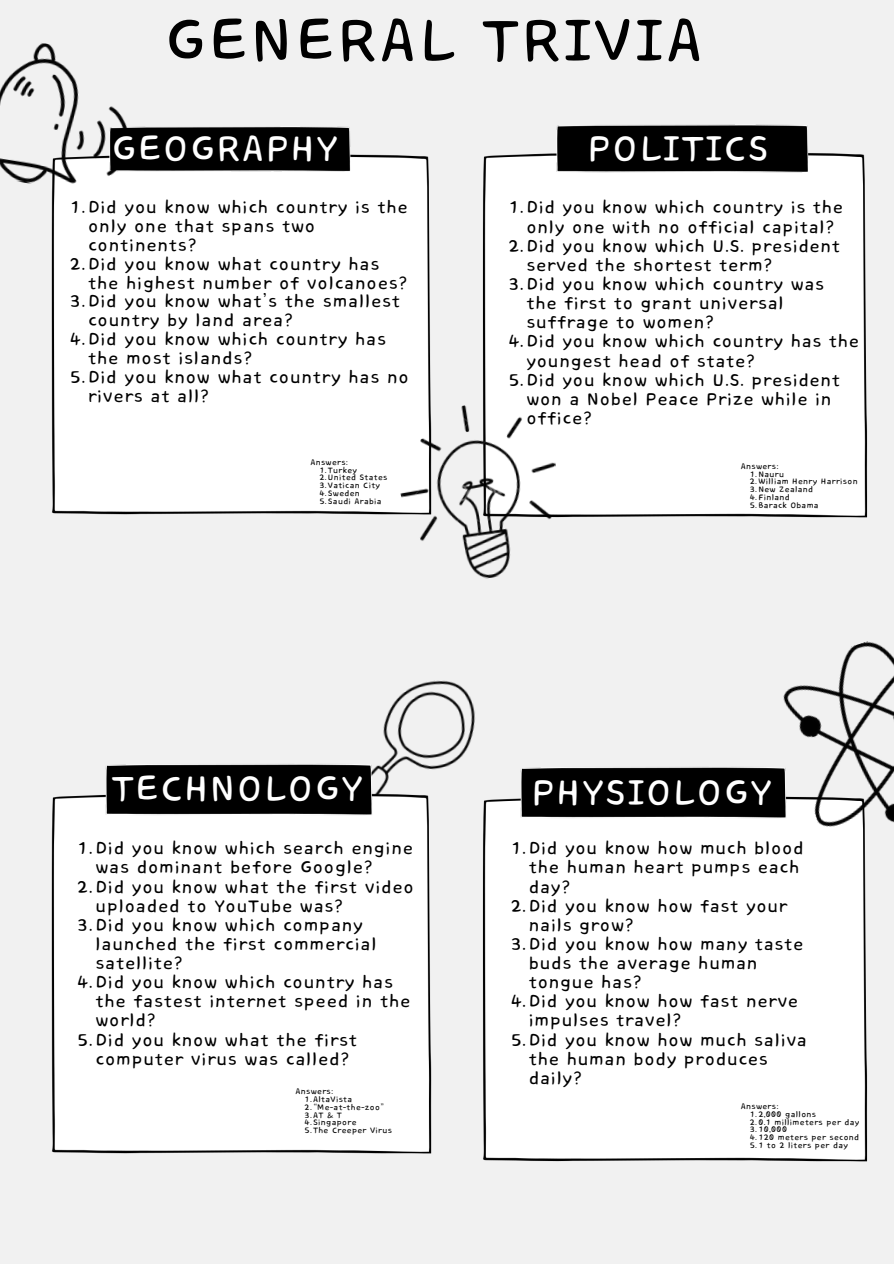
<style>
.page{position:relative;width:894px;height:1264px;background:#fff}
.page>*{position:absolute;margin:0;border:0;box-sizing:border-box;transform-origin:0 0}
.t1{font:76.5px "Core Bandi Face";color:#000}
.t2{font:45.75px "Core Bandi Face";color:#fff}
.t3{font:22.05px/19.2px "Core Bandi Face";letter-spacing:.005em;color:#000}
.t4{font:10.35px "Core Bandi Face";color:#000}
</style>
<div class="page">
<div style="left:0;top:0;width:893px;height:1263px;background:#f1f1f1"></div>
<div style="left:51px;top:154px;width:380px;height:361px;background:#fff"></div>
<img style="left:145px;top:126px;width:208px;height:49px">
<img style="left:0;top:43px;width:145px;height:157px">
<div style="left:482px;top:153px;width:386px;height:365px;background:#fff"></div>
<img style="left:553px;top:124px;width:258px;height:52px">
<img style="left:389px;top:393px;width:182px;height:186px">
<img style="left:375px;top:680px;width:100px;height:107px">
<div style="left:51px;top:787px;width:381px;height:367px;background:#fff"></div>
<img style="left:103px;top:764px;width:272px;height:54px">
<div style="left:482px;top:798px;width:386px;height:364px;background:#fff"></div>
<img style="left:517px;top:767px;width:252px;height:54px">
<img style="left:769px;top:641px;width:124px;height:221px">
<p class="t1" style="left:164px;top:0;width:542px">GENERAL TRIVIA</p>
<h2 class="t2" style="left:111px;top:124px;width:229px">GEOGRAPHY</h2>
<h2 class="t3" style="left:88px;top:198px;width:322px;text-indent:-18px">1.Did you know which country is the only one that spans two continents?</h2>
<p class="t3" style="left:88px;top:255px;width:321px;text-indent:-18px">2.Did you know what country has the highest number of volcanoes?</p>
<p class="t3" style="left:88px;top:293px;width:314px;text-indent:-18px">3.Did you know what’s the smallest country by land area?</p>
<p class="t3" style="left:88px;top:331px;width:300px;text-indent:-18px">4.Did you know which country has the most islands?</p>
<p class="t3" style="left:88px;top:368px;width:323px;text-indent:-18px">5.Did you know what country has no rivers at all?</p>
<p class="t4" style="left:310px;top:457px;width:39px">Answers:</p>
<p class="t4" style="left:319px;top:464px;width:39px">1.Turkey</p>
<p class="t4" style="left:319px;top:472px;width:70px">2.United States</p>
<p class="t4" style="left:319px;top:480px;width:62px">3.Vatican City</p>
<p class="t4" style="left:319px;top:488px;width:42px">4.Sweden</p>
<p class="t4" style="left:319px;top:495px;width:64px">5.Saudi Arabia</p>
<p class="t2" style="left:587px;top:124px;width:184px">POLITICS</p>
<p class="t3" style="left:508px;top:199px;width:337px;text-align:center">1.Did you know which country is the only one with no official capital?</p>
<p class="t3" style="left:526px;top:237px;width:316px;text-indent:-18px">2.Did you know which U.S. president served the shortest term?</p>
<p class="t3" style="left:526px;top:275px;width:300px;text-indent:-18px">3.Did you know which country was the first to grant universal suffrage to women?</p>
<p class="t3" style="left:526px;top:333px;width:335px;text-indent:-18px">4.Did you know which country has the youngest head of state?</p>
<p class="t3" style="left:526px;top:371px;width:316px;text-indent:-18px">5.Did you know which U.S. president won a Nobel Peace Prize while in office?</p>
<p class="t4" style="left:740px;top:460px;width:40px">Answers:</p>
<p class="t4" style="left:749px;top:468px;width:36px">1.Nauru</p>
<p class="t4" style="left:749px;top:476px;width:110px">2.William Henry Harrison</p>
<p class="t4" style="left:749px;top:484px;width:65px">3.New Zealand</p>
<p class="t4" style="left:749px;top:491px;width:42px">4.Finland</p>
<p class="t4" style="left:749px;top:499px;width:71px">5.Barack Obama</p>
<h2 class="t2" style="left:111px;top:765px;width:254px">TECHNOLOGY</h2>
<p class="t3" style="left:95px;top:839px;width:319px;text-indent:-18px">1.Did you know which search engine was dominant before Google?</p>
<h2 class="t3" style="left:95px;top:877px;width:320px;text-indent:-18px">2.Did you know what the first video uploaded to YouTube was?</h2>
<p class="t3" style="left:95px;top:916px;width:283px;text-indent:-18px">3.Did you know which company launched the first commercial satellite?</p>
<p class="t3" style="left:95px;top:973px;width:317px;text-indent:-18px">4.Did you know which country has the fastest internet speed in the world?</p>
<p class="t3" style="left:77px;top:1030px;width:282px;text-align:center">5.Did you know what the first computer virus was called?</p>
<p class="t4" style="left:295px;top:1086px;width:40px">Answers:</p>
<p class="t4" style="left:304px;top:1093px;width:49px">1.AltaVista</p>
<p class="t4" style="left:304px;top:1101px;width:81px">2.“Me-at-the-zoo”</p>
<p class="t4" style="left:304px;top:1109px;width:39px">3.AT &amp; T</p>
<p class="t4" style="left:304px;top:1117px;width:54px">4.Singapore</p>
<p class="t4" style="left:304px;top:1125px;width:89px">5.The Creeper Virus</p>
<p class="t2" style="left:531px;top:768px;width:243px">PHYSIOLOGY</p>
<p class="t3" style="left:528px;top:839px;width:277px;text-indent:-18px">1.Did you know how much blood the human heart pumps each day?</p>
<p class="t3" style="left:528px;top:897px;width:260px;text-indent:-18px">2.Did you know how fast your nails grow?</p>
<p class="t3" style="left:528px;top:935px;width:277px;text-indent:-18px">3.Did you know how many taste buds the average human tongue has?</p>
<p class="t3" style="left:528px;top:992px;width:271px;text-indent:-18px">4.Did you know how fast nerve impulses travel?</p>
<p class="t3" style="left:528px;top:1030px;width:280px;text-indent:-18px">5.Did you know how much saliva the human body produces daily?</p>
<p class="t4" style="left:740px;top:1100px;width:40px">Answers:</p>
<p class="t4" style="left:749px;top:1108px;width:68px">1.2,000 gallons</p>
<p class="t4" style="left:749px;top:1116px;width:111px">2.0.1 millimeters per day</p>
<p class="t4" style="left:749px;top:1124px;width:39px">3.10,000</p>
<p class="t4" style="left:749px;top:1131px;width:111px">4.120 meters per second</p>
<p class="t4" style="left:749px;top:1139px;width:100px">5.1 to 2 liters per day</p>
</div>
